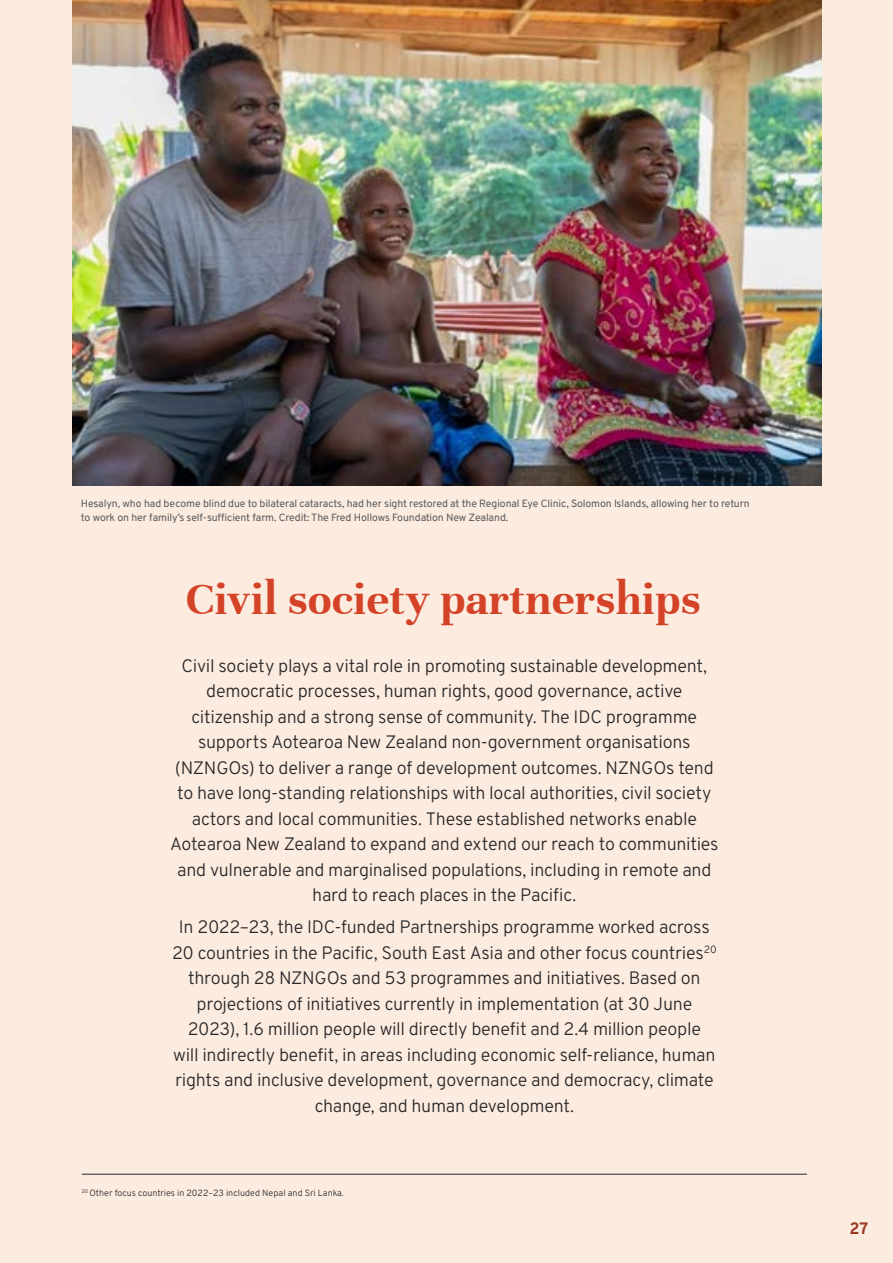
<style>
.page{position:relative;width:893px;height:1263px;background:#fcece0}
.page>*{position:absolute;margin:0;border:0;box-sizing:border-box;transform-origin:0 0}
.t1{font:700 48px "Unna";letter-spacing:.01em;color:#d44327}
.t2{font:300 18px/25.5px "Overpass";letter-spacing:-.015em;color:#292829;text-align:center}
.t3{font:700 16.5px "Overpass";color:#993922}
.t4{font:10.5px/13.5px "Overpass";letter-spacing:-.01em;color:#58595b}
.t5{font:300 9px "Overpass";color:#292829}
</style>
<div class="page">
<hr style="left:82px;top:1174px;width:725px;height:1px;background:#292829">
<img style="left:72px;top:0;width:749px;height:486px">
<p class="t4" style="left:81px;top:496px;width:670px">Hesalyn, who had become blind due to bilateral cataracts, had her sight restored at the Regional Eye Clinic, Solomon Islands, allowing her to return to work on her family’s self-sufficient farm. Credit: The Fred Hollows Foundation New Zealand.</p>
<h1 class="t1" style="left:186px;top:571px;width:516px">Civil society partnerships</h1>
<p class="t2" style="left:170px;top:652px;width:550px">Civil society plays a vital role in promoting sustainable development, democratic processes, human rights, good governance, active citizenship and a strong sense of community. The IDC programme supports Aotearoa New Zealand non-government organisations (NZNGOs) to deliver a range of development outcomes. NZNGOs tend to have long-standing relationships with local authorities, civil society actors and local communities. These established networks enable Aotearoa New Zealand to expand and extend our reach to communities and vulnerable and marginalised populations, including in remote and hard to reach places in the Pacific.</p>
<p class="t2" style="left:172px;top:913px;width:546px">In 2022–23, the IDC-funded Partnerships programme worked across 20 countries in the Pacific, South East Asia and other focus countries<sup>20 </sup>through 28 NZNGOs and 53 programmes and initiatives. Based on projections of initiatives currently in implementation (at 30 June 2023), 1.6 million people will directly benefit and 2.4 million people<br>will indirectly benefit, in areas including economic self-reliance, human rights and inclusive development, governance and democracy, climate change, and human development.</p>
<p class="t5" style="left:82px;top:1185px;width:264px"><sup>20</sup> Other focus countries in 2022–23 included Nepal and Sri Lanka.</p>
<p class="t3" style="left:849px;top:1215px;width:20px">27</p>
</div>
